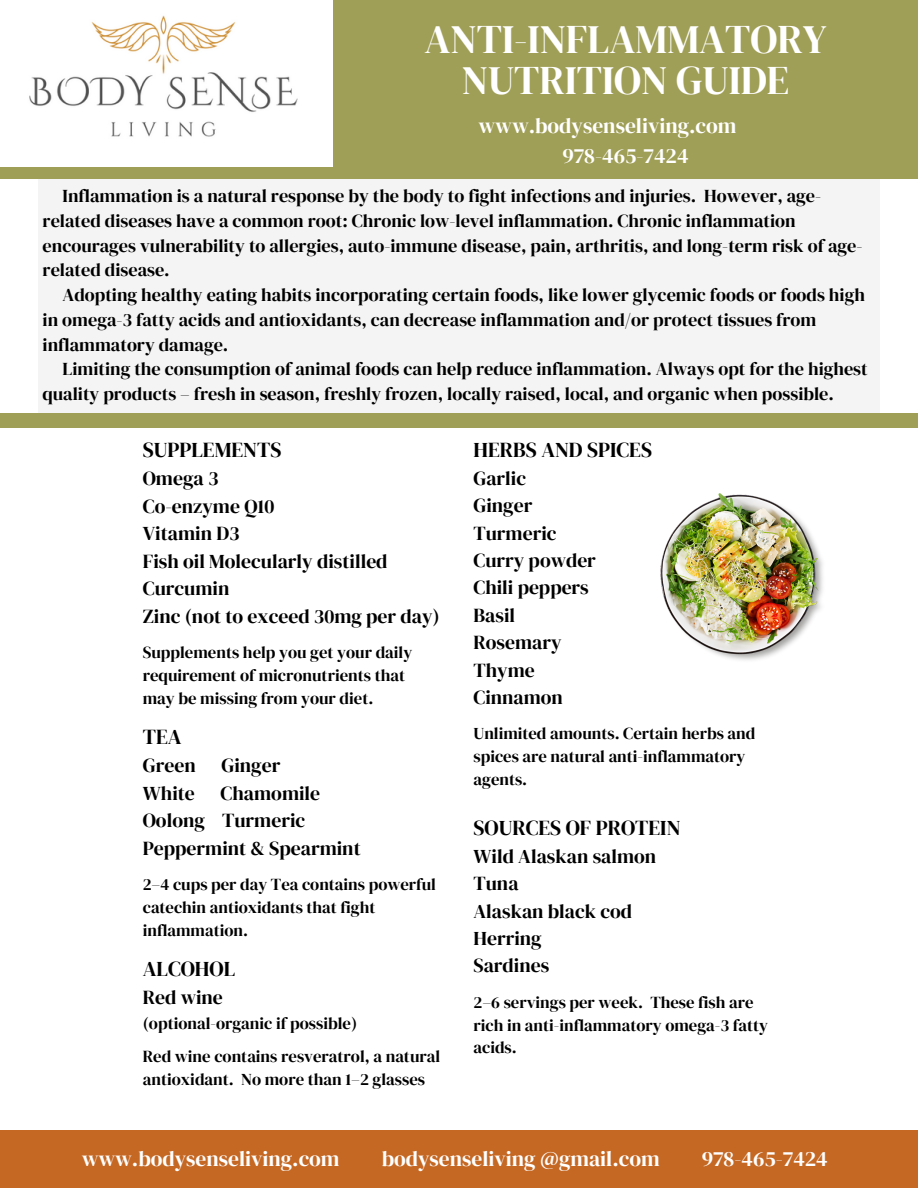
<style>
.page{position:relative;width:918px;height:1188px;background:#fff}
.page>*{position:absolute;margin:0;border:0;box-sizing:border-box;transform-origin:0 0}
.t1{font:40.2px/41.7px "DM Serif Display";color:#fff;text-align:center}
.t2{font:21.45px "DM Serif Display";color:#fff}
.t3{font:21.15px "DM Serif Display";color:#000}
.t4{font:19.65px "DM Serif Display";color:#000}
.t5{font:18.3px/24.8px "DM Serif Display";color:#000}
.t6{font:16.65px/23.1px "DM Serif Display";color:#000}
</style>
<div class="page">
<div style="left:38px;top:178px;width:842px;height:235px;background:#f4f4f4"></div>
<div style="left:333px;top:0;width:585px;height:178px;background:#a09f57"></div>
<img style="left:29px;top:15px;width:269px;height:122px">
<div style="left:0;top:413px;width:918px;height:15px;background:#a09f57"></div>
<img style="left:660px;top:493px;width:163px;height:167px">
<div style="left:0;top:167px;width:918px;height:11px;background:#a09f57"></div>
<div style="left:0;top:1131px;width:918px;height:57px;background:#c56824"></div>
<p class="t1" style="left:424px;top:18px;width:404px">ANTI-INFLAMMATORY<br>NUTRITION GUIDE</p>
<p class="t2" style="left:479px;top:111px;width:259px">www.bodysenseliving.com</p>
<p class="t2" style="left:562px;top:140px;width:128px">978-465-7424</p>
<p class="t5" style="left:43px;top:183px;width:821px;text-indent:20px">Inflammation is a natural response by the body to fight infections and injuries. However, age&shy;related diseases have a common root: Chronic low-level inflammation. Chronic inflammation encourages vulnerability to allergies, auto-immune disease, pain, arthritis, and long-term risk of age&shy;related disease.</p>
<p class="t5" style="left:43px;top:282px;width:824px;text-indent:20px">Adopting healthy eating habits incorporating certain foods, like lower glycemic foods or foods high in omega-3 fatty acids and antioxidants, can decrease inflammation and/or protect tissues from inflammatory damage.</p>
<p class="t5" style="left:43px;top:356px;width:827px;text-indent:20px">Limiting the consumption of animal foods can help reduce inflammation. Always opt for the highest quality products – fresh in season, freshly frozen, locally raised, local, and organic when possible.</p>
<p class="t3" style="left:143px;top:435px;width:140px">SUPPLEMENTS</p>
<p class="t4" style="left:143px;top:465px;width:77px">Omega 3</p>
<p class="t4" style="left:143px;top:492px;width:133px">Co-enzyme Q10</p>
<p class="t4" style="left:143px;top:520px;width:98px">Vitamin D3</p>
<p class="t4" style="left:143px;top:547px;width:246px">Fish oil Molecularly distilled</p>
<p class="t4" style="left:143px;top:575px;width:88px">Curcumin</p>
<p class="t4" style="left:143px;top:602px;width:299px">Zinc (not to exceed 30mg per day)</p>
<p class="t6" style="left:143px;top:641px;width:271px">Supplements help you get your daily requirement of micronutrients that may be missing from your diet.</p>
<p class="t3" style="left:143px;top:722px;width:40px">TEA</p>
<p class="t4" style="left:143px;top:752px;width:54px">Green</p>
<p class="t4" style="left:221px;top:752px;width:60px">Ginger</p>
<p class="t4" style="left:143px;top:779px;width:54px">White</p>
<p class="t4" style="left:221px;top:779px;width:101px">Chamomile</p>
<p class="t4" style="left:143px;top:807px;width:164px">Oolong Turmeric</p>
<p class="t4" style="left:143px;top:834px;width:220px">Peppermint &amp; Spearmint</p>
<p class="t6" style="left:143px;top:873px;width:295px">2–4 cups per day Tea contains powerful catechin antioxidants that fight inflammation.</p>
<p class="t3" style="left:143px;top:954px;width:94px">ALCOHOL</p>
<p class="t4" style="left:143px;top:984px;width:82px">Red wine</p>
<p class="t6" style="left:143px;top:1012px;width:216px">(optional-organic if possible)</p>
<p class="t6" style="left:143px;top:1045px;width:299px">Red wine contains resveratrol, a natural antioxidant. No more than 1–2 glasses</p>
<p class="t3" style="left:474px;top:435px;width:180px">HERBS AND SPICES</p>
<p class="t4" style="left:474px;top:464px;width:54px">Garlic</p>
<p class="t4" style="left:474px;top:492px;width:60px">Ginger</p>
<p class="t4" style="left:474px;top:519px;width:85px">Turmeric</p>
<p class="t4" style="left:474px;top:547px;width:124px">Curry powder</p>
<p class="t4" style="left:474px;top:574px;width:117px">Chili peppers</p>
<p class="t4" style="left:474px;top:602px;width:43px">Basil</p>
<p class="t4" style="left:474px;top:629px;width:90px">Rosemary</p>
<p class="t4" style="left:474px;top:656px;width:63px">Thyme</p>
<p class="t4" style="left:474px;top:684px;width:91px">Cinnamon</p>
<p class="t6" style="left:474px;top:722px;width:283px">Unlimited amounts. Certain herbs and spices are natural anti-inflammatory agents.</p>
<p class="t3" style="left:474px;top:813px;width:208px">SOURCES OF PROTEIN</p>
<p class="t4" style="left:474px;top:842px;width:184px">Wild Alaskan salmon</p>
<p class="t4" style="left:474px;top:870px;width:46px">Tuna</p>
<p class="t4" style="left:474px;top:897px;width:160px">Alaskan black cod</p>
<p class="t4" style="left:474px;top:925px;width:70px">Herring</p>
<p class="t4" style="left:474px;top:952px;width:77px">Sardines</p>
<p class="t6" style="left:474px;top:990px;width:296px">2–6 servings per week. These fish are rich in anti-inflammatory omega-3 fatty acids.</p>
<p class="t2" style="left:82px;top:1144px;width:259px">www.bodysenseliving.com</p>
<p class="t2" style="left:382px;top:1144px;width:280px">bodysenseliving @gmail.com</p>
<p class="t2" style="left:702px;top:1144px;width:128px">978-465-7424</p>
</div>
